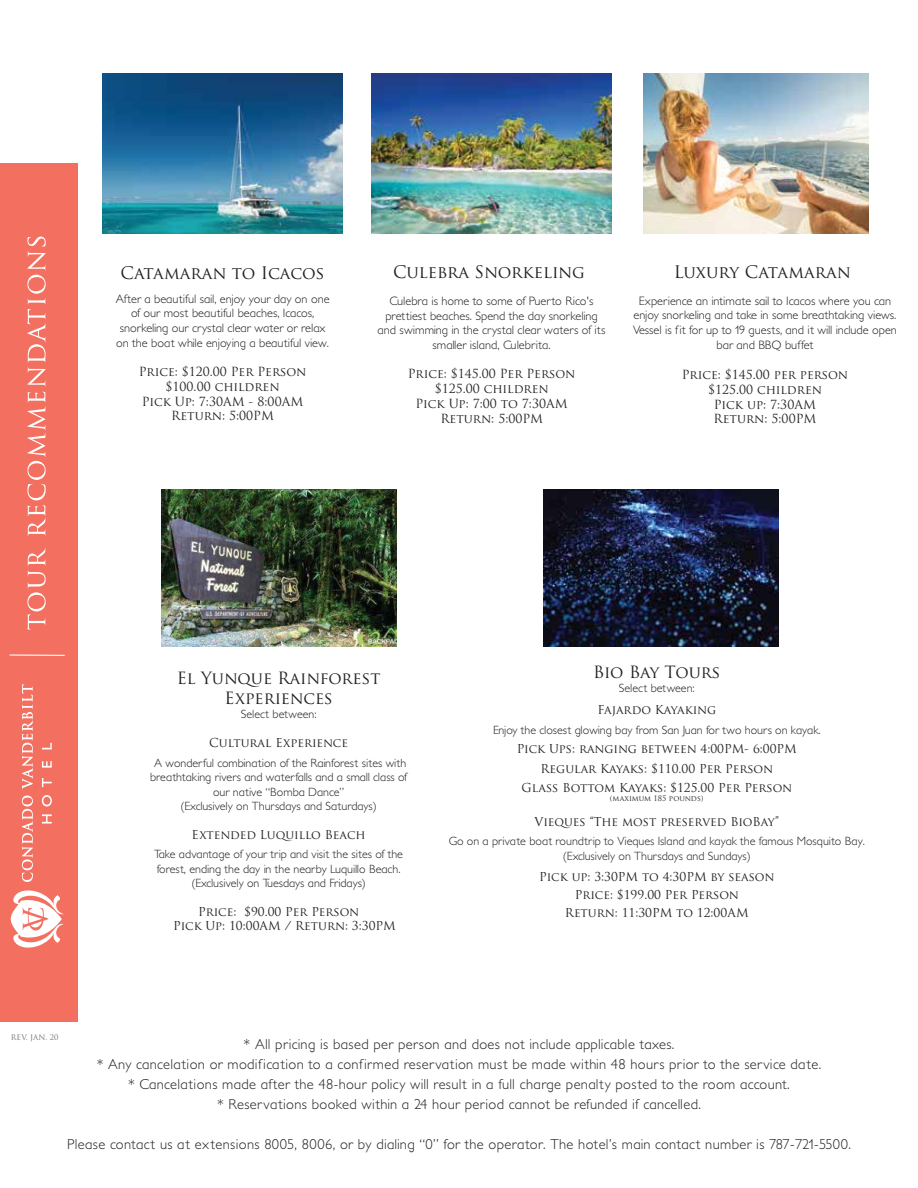
<style>
.page{position:relative;width:918px;height:1188px;background:#fff}
.page>*{position:absolute;margin:0;border:0;box-sizing:border-box;transform-origin:0 0}
.t1{font:16.8px "Trajan Pro";color:#231f20}
.t2{font:16.5px/19.8px "Trajan Pro";color:#231f20;text-align:center}
.t3{font:300 14.4px/20px "Petita";letter-spacing:.025em;color:#231f20;text-align:center}
.t4{font:300 12.3px/14.7px "Petita";color:#231f20;text-align:center}
.t5{font:12.3px/14.7px "Trajan Pro";color:#231f20;text-align:center}
.t6{font:300 12px/14.4px "Petita";color:#231f20;text-align:center}
.t7{font:12px/19.5px "Trajan Pro";color:#231f20;text-align:center}
.t8{font:7.5px "Trajan Pro";color:#231f20}
.t9{font:7.5px "Trajan Pro";color:#6d6e71}
</style>
<div class="page">
<img style="left:544px;top:489px;width:235px;height:158px">
<img style="left:643px;top:73px;width:225px;height:161px">
<img style="left:372px;top:73px;width:240px;height:161px">
<img style="left:103px;top:73px;width:240px;height:161px">
<img style="left:161px;top:489px;width:235px;height:158px">
<div style="left:0;top:163px;width:78px;height:858px;background:#f36f60"></div>
<svg style="left:27px;top:548px;width:19px;height:82px"></svg>
<svg style="left:27px;top:237px;width:19px;height:299px"></svg>
<svg style="left:10px;top:890px;width:54px;height:58px"></svg>
<svg style="left:22px;top:796px;width:11px;height:86px"></svg>
<svg style="left:22px;top:684px;width:11px;height:105px"></svg>
<svg style="left:42px;top:814px;width:10px;height:10px"></svg>
<svg style="left:42px;top:795px;width:10px;height:11px"></svg>
<svg style="left:42px;top:778px;width:10px;height:9px"></svg>
<svg style="left:42px;top:761px;width:10px;height:7px"></svg>
<svg style="left:42px;top:743px;width:10px;height:6px"></svg>
<hr style="left:10px;top:654px;width:55px;height:2px;background:#fff">
<h1 class="t1" style="left:120px;top:262px;width:206px">Catamaran to Icacos</h1>
<p class="t4" style="left:116px;top:291px;width:215px">After a beautiful sail, enjoy your day on one of our most beautiful beaches, Icacos, snorkeling our crystal clear water or relax on the boat while enjoying a beautiful view.</p>
<p class="t5" style="left:139px;top:364px;width:169px">Price: $120.00 Per Person $100.00 children<br>Pick Up: 7:30AM - 8:00AM<br>Return: 5:00PM</p>
<h1 class="t1" style="left:393px;top:262px;width:193px">Culebra Snorkeling</h1>
<h1 class="t1" style="left:674px;top:261px;width:179px">Luxury Catamaran</h1>
<p class="t4" style="left:378px;top:294px;width:229px">Culebra is home to some of Puerto Rico's prettiest beaches. Spend the day snorkeling and swimming in the crystal clear waters of its smaller island, Culebrita.</p>
<p class="t5" style="left:408px;top:366px;width:169px">Price: $145.00 Per Person $125.00 children<br>Pick Up: 7:00 to 7:30AM<br>Return: 5:00PM</p>
<p class="t4" style="left:633px;top:294px;width:265px">Experience an intimate sail to Icacos where you can enjoy snorkeling and take in some breathtaking views.<br>Vessel is fit for up to 19 guests, and it will include open bar and BBQ buffet</p>
<p class="t5" style="left:682px;top:367px;width:168px">Price: $145.00 per person $125.00 children<br>Pick up: 7:30AM<br>Return: 5:00PM</p>
<h2 class="t2" style="left:177px;top:668px;width:205px">El Yunque Rainforest<br>Experiences</h2>
<p class="t6" style="left:241px;top:708px;width:77px">Select between:</p>
<p class="t7" style="left:209px;top:733px;width:140px">Cultural Experience</p>
<p class="t6" style="left:150px;top:756px;width:259px">A wonderful combination of the Rainforest sites with breathtaking rivers and waterfalls and a small class of our native “Bomba Dance”<br>(Exclusively on Thursdays and Saturdays)</p>
<p class="t7" style="left:192px;top:825px;width:176px">Extended Luquillo Beach</p>
<p class="t6" style="left:154px;top:847px;width:250px">Take advantage of your trip and visit the sites of the forest, ending the day in the nearby Luquillo Beach. (Exclusively on Tuesdays and Fridays)</p>
<p class="t7" style="left:173px;top:904px;width:224px;line-height:14.4px;text-align:left;text-indent:25px">Price: $90.00 Per Person<br>Pick Up: 10:00AM / Return: 3:30PM</p>
<h2 class="t2" style="left:593px;top:662px;width:129px">Bio Bay Tours</h2>
<p class="t6" style="left:619px;top:681px;width:77px">Select between:</p>
<p class="t7" style="left:598px;top:700px;width:120px">Fajardo Kayaking</p>
<p class="t6" style="left:493px;top:723px;width:329px">Enjoy the closest glowing bay from San Juan for two hours on kayak.</p>
<p class="t7" style="left:517px;top:739px;width:282px">Pick Ups: ranging between 4:00PM- 6:00PM<br>Regular Kayaks: $110.00 Per Person<br>Glass Bottom Kayaks: $125.00 Per Person</p>
<p class="t8" style="left:610px;top:794px;width:95px">(maximum 185 pounds)</p>
<p class="t7" style="left:534px;top:812px;width:246px">Vieques “The most preserved BioBay”</p>
<p class="t6" style="left:449px;top:835px;width:418px">Go on a private boat roundtrip to Vieques Island and kayak the famous Mosquito Bay. (Exclusively on Thursdays and Sundays)</p>
<p class="t7" style="left:539px;top:867px;width:237px;line-height:18px">Pick up: 3:30PM to 4:30PM by season<br>Price: $199.00 Per Person<br>Return: 11:30PM to 12:00AM</p>
<p class="t9" style="left:11px;top:1032px;width:49px">REV. JAN. 20</p>
<p class="t3" style="left:97px;top:1035px;width:726px">* All pricing is based per person and does not include applicable taxes.<br>* Any cancelation or modification to a confirmed reservation must be made within 48 hours prior to the service date. * Cancelations made after the 48-hour policy will result in a full charge penalty posted to the room account.<br>* Reservations booked within a 24 hour period cannot be refunded if cancelled.</p>
<p class="t3" style="left:67px;top:1134px;width:785px">Please contact us at extensions 8005, 8006, or by dialing “0” for the operator. The hotel’s main contact number is 787-721-5500.</p>
</div>
